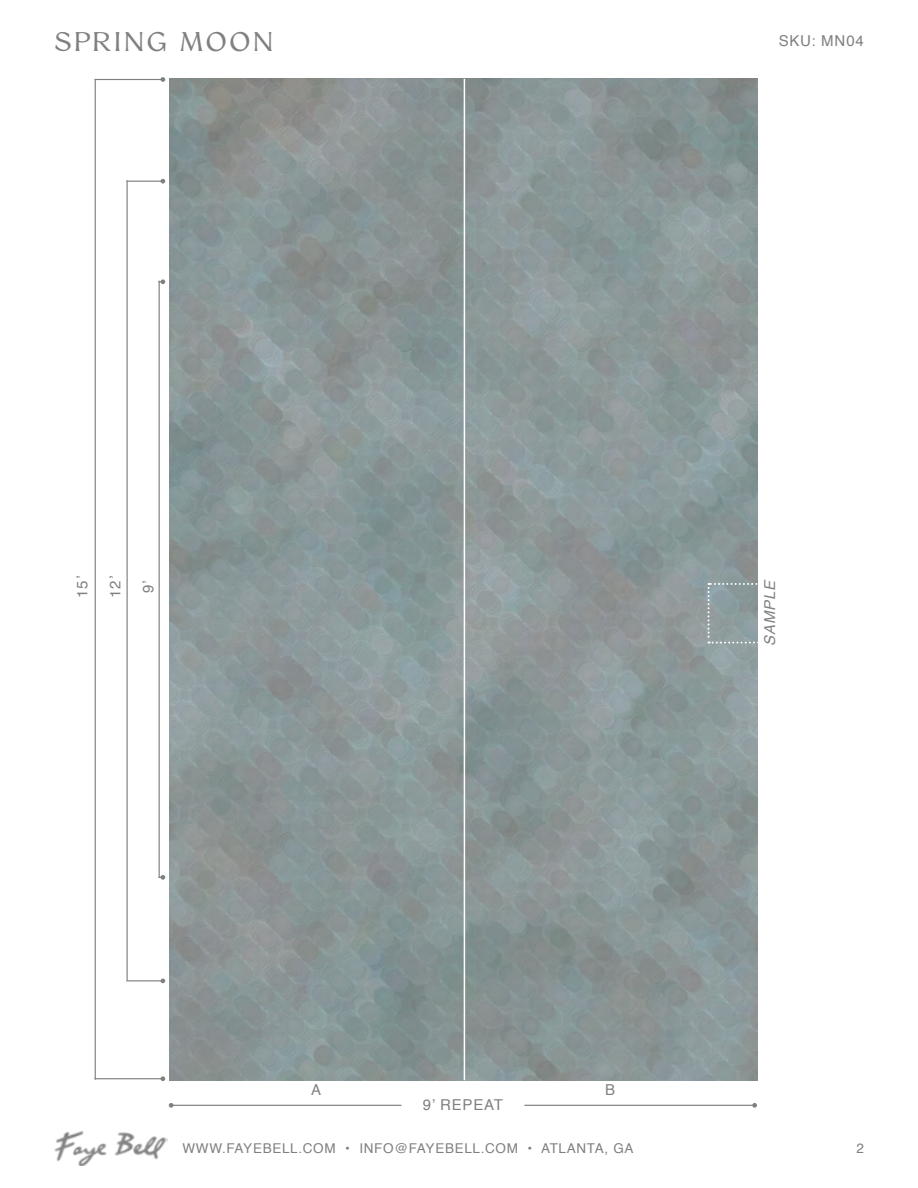
<style>
.page{position:relative;width:918px;height:1188px;background:#fff}
.page>*{position:absolute;margin:0;border:0;box-sizing:border-box;transform-origin:0 0}
.t1{font:27px "Coconat";letter-spacing:.045em;color:#808080}
.t2{font:15px "Helvetica";letter-spacing:.05em;color:#7f8080}
.t3{font:15px "Helvetica";letter-spacing:.06em;color:#808080}
.t4{font:italic 15px "Helvetica";color:#7f8080}
.t5{font:13.5px "Helvetica";letter-spacing:.05em;color:#7f8080}
</style>
<div class="page">
<img style="left:54px;top:1131px;width:114px;height:35px">
<svg style="left:708px;top:583px;width:50px;height:61px;background:#91a0a1"></svg>
<hr style="left:524px;top:1105px;width:231px;height:1px;background:#7f8080">
<svg style="left:752px;top:1103px;width:5px;height:5px"></svg>
<hr style="left:171px;top:1105px;width:230px;height:1px;background:#7f8080">
<svg style="left:169px;top:1103px;width:5px;height:5px"></svg>
<hr style="left:159px;top:281px;width:1px;height:597px;background:#808183">
<svg style="left:158px;top:875px;width:7px;height:5px"></svg>
<svg style="left:158px;top:279px;width:7px;height:5px"></svg>
<hr style="left:127px;top:180px;width:1px;height:801px;background:#808183">
<hr style="left:126px;top:980px;width:37px;height:1px;background:#7f8080">
<svg style="left:161px;top:979px;width:4px;height:4px"></svg>
<hr style="left:126px;top:181px;width:37px;height:1px;background:#7f8080">
<svg style="left:161px;top:179px;width:4px;height:5px"></svg>
<hr style="left:95px;top:79px;width:1px;height:1001px;background:#808183">
<hr style="left:94px;top:1078px;width:69px;height:1px;background:#7f8080">
<svg style="left:161px;top:1076px;width:4px;height:5px"></svg>
<hr style="left:94px;top:79px;width:69px;height:1px;background:#7f8080">
<svg style="left:161px;top:77px;width:4px;height:5px"></svg>
<h1 class="t1" style="left:54px;top:25px;width:221px">SPRING MOON</h1>
<p class="t3" style="left:779px;top:29px;width:87px">SKU: MN04</p>
<p class="t2" style="left:71px;top:598px;width:23px;rotate:-90deg">15’</p>
<p class="t2" style="left:104px;top:598px;width:23px;rotate:-90deg">12’</p>
<p class="t2" style="left:137px;top:593px;width:14px;rotate:-90deg">9’</p>
<p class="t4" style="left:758px;top:646px;width:68px;rotate:-90deg">SAMPLE</p>
<p class="t2" style="left:311px;top:1079px;width:12px">A</p>
<p class="t2" style="left:605px;top:1079px;width:12px">B</p>
<p class="t2" style="left:423px;top:1093px;width:82px">9’ REPEAT</p>
<p class="t5" style="left:183px;top:1137px;width:453px">WWW.FAYEBELL.COM • INFO@FAYEBELL.COM • ATLANTA, GA</p>
<p class="t5" style="left:856px;top:1137px;width:9px">2</p>
</div>
